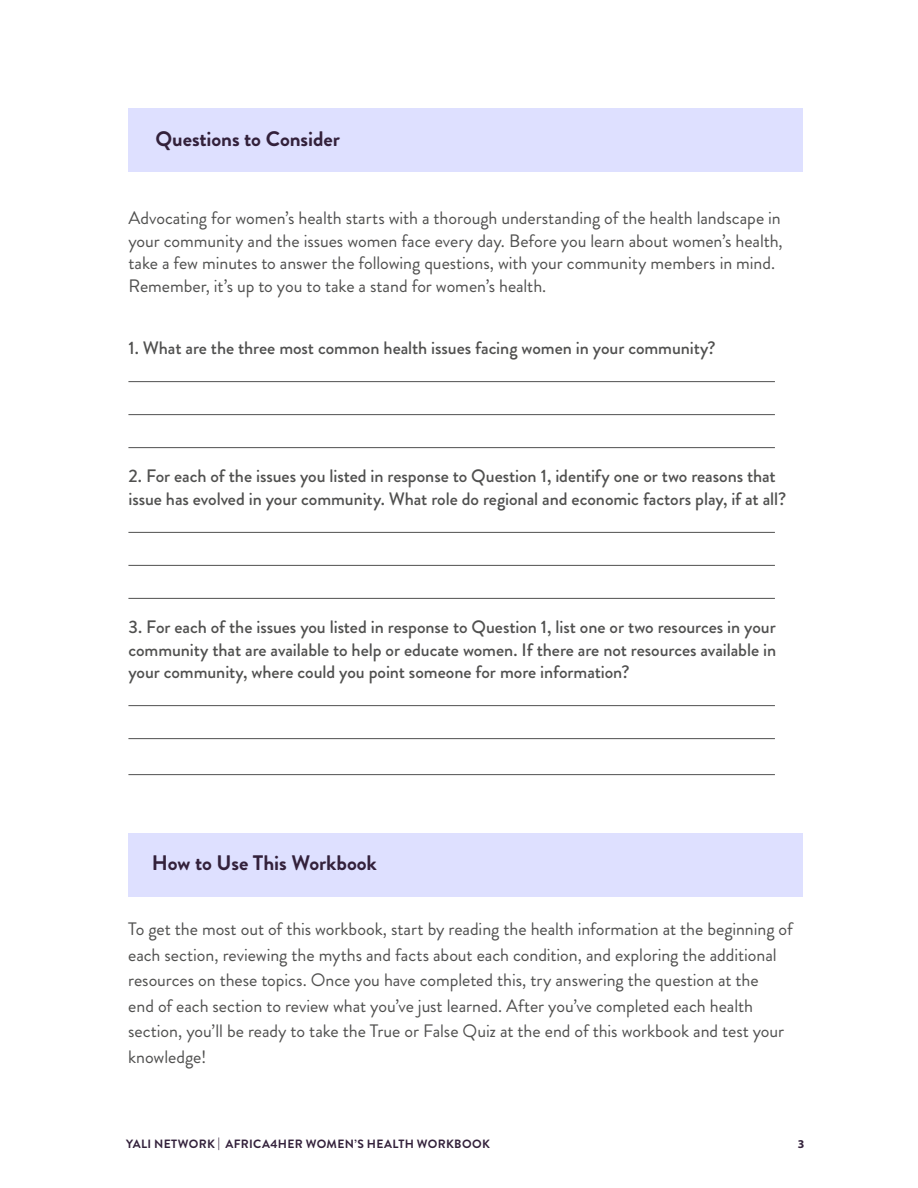
<style>
.page{position:relative;width:918px;height:1188px;background:#fff}
.page>*{position:absolute;margin:0;border:0;box-sizing:border-box;transform-origin:0 0}
.t1{font:700 21px "Brandon Grotesque";letter-spacing:-.005em;color:#33213b}
.t2{font:18px/25.5px "Brandon Grotesque";letter-spacing:-.005em;color:#50504f}
.t3{font:500 18px/22.5px "Brandon Grotesque";letter-spacing:-.005em;color:#50504f}
.t4{font:700 12px "Brandon Grotesque";letter-spacing:.03em;color:#33213b}
.t5{font:700 12px "Myriad Pro";color:#33213b}
</style>
<div class="page">
<hr style="left:128px;top:381px;width:647px;height:1px;background:#50504f">
<hr style="left:128px;top:414px;width:647px;height:1px;background:#50504f">
<hr style="left:128px;top:447px;width:647px;height:1px;background:#50504f">
<hr style="left:128px;top:532px;width:647px;height:1px;background:#50504f">
<hr style="left:128px;top:565px;width:647px;height:1px;background:#50504f">
<hr style="left:128px;top:598px;width:647px;height:1px;background:#50504f">
<hr style="left:128px;top:705px;width:647px;height:1px;background:#50504f">
<hr style="left:128px;top:738px;width:647px;height:1px;background:#50504f">
<hr style="left:128px;top:774px;width:647px;height:1px;background:#50504f">
<div style="left:128px;top:108px;width:675px;height:64px;background:#dee0ff"></div>
<div style="left:128px;top:833px;width:675px;height:64px;background:#dee0ff"></div>
<p class="t1" style="left:155px;top:125px;width:186px">Questions to Consider</p>
<p class="t2" style="left:128px;top:207px;width:656px;line-height:22.5px">Advocating for women’s health starts with a thorough understanding of the health landscape in your community and the issues women face every day. Before you learn about women’s health, take a few minutes to answer the following questions, with your community members in mind.<br>Remember, it’s up to you to take a stand for women’s health.</p>
<p class="t3" style="left:128px;top:337px;width:589px">1. What are the three most common health issues facing women in your community?</p>
<p class="t3" style="left:128px;top:465px;width:659px">2. For each of the issues you listed in response to Question 1, identify one or two reasons that issue has evolved in your community. What role do regional and economic factors play, if at all?</p>
<p class="t3" style="left:128px;top:616px;width:649px;text-align:justify">3. For each of the issues you listed in response to Question 1, list one or two resources in your community that are available to help or educate women. If there are not resources available in your community, where could you point someone for more information?</p>
<p class="t1" style="left:152px;top:849px;width:226px">How to Use This Workbook</p>
<p class="t2" style="left:128px;top:916px;width:666px">To get the most out of this workbook, start by reading the health information at the beginning of each section, reviewing the myths and facts about each condition, and exploring the additional resources on these topics. Once you have completed this, try answering the question at the<br>end of each section to review what you’ve just learned. After you’ve completed each health section, you’ll be ready to take the True or False Quiz at the end of this workbook and test your knowledge!</p>
<p class="t4" style="left:126px;top:1135px;width:365px">YALI NETWORK | AFRICA4HER WOMEN’S HEALTH WORKBOOK</p>
<p class="t5" style="left:798px;top:1136px;width:8px">3</p>
</div>
